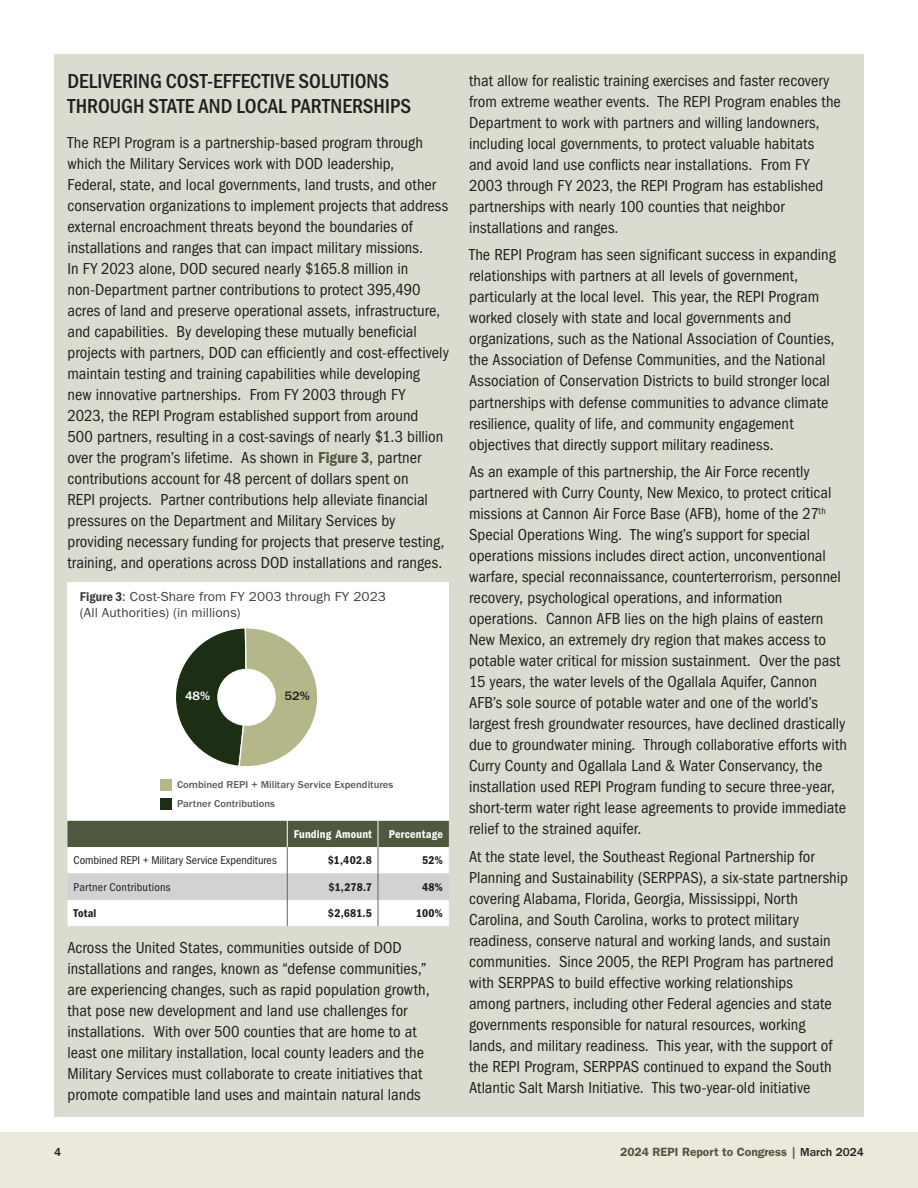
<style>
.page{position:relative;width:918px;height:1188px;background:#fff}
.page>*{position:absolute;margin:0;border:0;box-sizing:border-box;transform-origin:0 0}
.Callout_Heading_NEW{font:500 21px/25.2px "Franklin Gothic URW Cond";color:#231f20}
.Call_Out_Text_NEW{font:condensed 16.5px/21px "ITC Franklin Gothic Std";color:#231f20}
.Figure_Caption{font:13.2px/15.8px "ITC Franklin Gothic Std";letter-spacing:.005em;color:#3e3e3f}
.t1{font:500 12.6px "Franklin Gothic URW";color:#fff}
.t2{font:500 12.6px "Franklin Gothic URW";color:#231f20}
.t3{font:600 12px "ITC Franklin Gothic Std";color:#50583e}
.t4{font:500 12px "ITC Franklin Gothic Std";color:#231f20}
.table_text{font:condensed 11.7px "ITC Franklin Gothic Std";letter-spacing:.005em;color:#231f20}
.TABLE_TOTALS{font:11.7px "Franklin Gothic URW Con Dem";letter-spacing:.02em;color:#231f20}
.Table_Header{font:11.7px "Franklin Gothic URW Con Dem";letter-spacing:.015em;color:#fff}
.table_text-2{font:11.7px "ITC Franklin Gothic Std Dm Cd";letter-spacing:.015em;color:#231f20}
.t5{font:500 10.35px "ITC Franklin Gothic Std";color:#57585a}
.s1{font-family:"Franklin Gothic URW Con Dem";font-stretch:normal;color:#50583e}
.s2{font-family:"Franklin Gothic URW Con Dem"}
.s3{font-weight:500;color:#57585a}
.s4{font-weight:500;color:#231f20}
</style>
<div class="page">
<div style="left:0;top:1132px;width:918px;height:56px;background:#eae9db"></div>
<div style="left:54px;top:54px;width:810px;height:1063px;background:#d9dcce"></div>
<div style="left:68px;top:582px;width:381px;height:239px;background:#fff"></div>
<svg style="left:176px;top:628px;width:141px;height:138px"></svg>
<div style="left:160px;top:798px;width:12px;height:11px;background:#1c2f14"></div>
<div style="left:160px;top:779px;width:12px;height:12px;background:#b4b78a"></div>
<div style="left:217px;top:669px;width:59px;height:57px;background:#fff;border-radius:50%"></div>
<svg style="left:68px;top:821px;width:381px;height:105px"></svg>
<p class="Callout_Heading_NEW" style="left:68px;top:67px;width:345px">DELIVERING COST-EFFECTIVE SOLUTIONS<br>THROUGH STATE AND LOCAL PARTNERSHIPS</p>
<p class="Call_Out_Text_NEW" style="left:68px;top:132px;width:383px">The REPI Program is a partnership-based program through which the Military Services work with DOD leadership,<br>Federal, state, and local governments, land trusts, and other conservation organizations to implement projects that address external encroachment threats beyond the boundaries of installations and ranges that can impact military missions.<br>In FY 2023 alone, DOD secured nearly $165.8 million in non-Department partner contributions to protect 395,490 acres of land and preserve operational assets, infrastructure, and capabilities. By developing these mutually beneficial projects with partners, DOD can efficiently and cost-effectively maintain testing and training capabilities while developing<br>new innovative partnerships. From FY 2003 through FY<br>2023, the REPI Program established support from around<br>500 partners, resulting in a cost-savings of nearly $1.3 billion over the program’s lifetime. As shown in <span class="s1">Figure 3</span>, partner contributions account for 48 percent of dollars spent on<br>REPI projects. Partner contributions help alleviate financial pressures on the Department and Military Services by providing necessary funding for projects that preserve testing, training, and operations across DOD installations and ranges.</p>
<p class="Figure_Caption" style="left:80px;top:588px;width:307px"><span class="s2">Figure 3</span>: Cost-Share from FY 2003 through FY 2023 (All Authorities) (in millions)</p>
<p class="t1" style="left:185px;top:688px;width:27px">48%</p>
<p class="t2" style="left:285px;top:688px;width:27px">52%</p>
<p class="t5" style="left:177px;top:779px;width:218px">Combined REPI + Military Service Expenditures</p>
<p class="t5" style="left:177px;top:798px;width:99px">Partner Contributions</p>
<p class="Table_Header" style="left:294px;top:826px;width:80px">Funding Amount</p>
<p class="Table_Header" style="left:389px;top:826px;width:56px">Percentage</p>
<p class="table_text" style="left:74px;top:854px;width:205px">Combined REPI + Military Service Expenditures</p>
<p class="TABLE_TOTALS" style="left:328px;top:852px;width:46px">$1,402.8</p>
<p class="TABLE_TOTALS" style="left:422px;top:852px;width:22px">52%</p>
<p class="table_text" style="left:74px;top:880px;width:99px">Partner Contributions</p>
<p class="TABLE_TOTALS" style="left:329px;top:879px;width:45px">$1,278.7</p>
<p class="TABLE_TOTALS" style="left:422px;top:879px;width:22px">48%</p>
<p class="table_text-2" style="left:74px;top:906px;width:24px">Total</p>
<p class="TABLE_TOTALS" style="left:328px;top:905px;width:46px">$2,681.5</p>
<p class="TABLE_TOTALS" style="left:416px;top:905px;width:28px">100%</p>
<p class="Call_Out_Text_NEW" style="left:68px;top:937px;width:364px">Across the United States, communities outside of DOD installations and ranges, known as “defense communities,” are experiencing changes, such as rapid population growth, that pose new development and land use challenges for installations. With over 500 counties that are home to at least one military installation, local county leaders and the Military Services must collaborate to create initiatives that promote compatible land uses and maintain natural lands</p>
<p class="Call_Out_Text_NEW" style="left:469px;top:70px;width:373px">that allow for realistic training exercises and faster recovery from extreme weather events. The REPI Program enables the Department to work with partners and willing landowners, including local governments, to protect valuable habitats and avoid land use conflicts near installations. From FY 2003 through FY 2023, the REPI Program has established partnerships with nearly 100 counties that neighbor installations and ranges.</p>
<p class="Call_Out_Text_NEW" style="left:469px;top:245px;width:368px">The REPI Program has seen significant success in expanding relationships with partners at all levels of government, particularly at the local level. This year, the REPI Program worked closely with state and local governments and organizations, such as the National Association of Counties, the Association of Defense Communities, and the National Association of Conservation Districts to build stronger local partnerships with defense communities to advance climate resilience, quality of life, and community engagement objectives that directly support military readiness.</p>
<p class="Call_Out_Text_NEW" style="left:469px;top:461px;width:380px">As an example of this partnership, the Air Force recently partnered with Curry County, New Mexico, to protect critical missions at Cannon Air Force Base (AFB), home of the 27<sup>th </sup>Special Operations Wing. The wing’s support for special operations missions includes direct action, unconventional warfare, special reconnaissance, counterterrorism, personnel recovery, psychological operations, and information operations. Cannon AFB lies on the high plains of eastern New Mexico, an extremely dry region that makes access to potable water critical for mission sustainment. Over the past 15 years, the water levels of the Ogallala Aquifer, Cannon AFB’s sole source of potable water and one of the world’s largest fresh groundwater resources, have declined drastically due to groundwater mining. Through collaborative efforts with Curry County and Ogallala Land &amp; Water Conservancy, the installation used REPI Program funding to secure three-year, short-term water right lease agreements to provide immediate relief to the strained aquifer.</p>
<p class="Call_Out_Text_NEW" style="left:469px;top:846px;width:380px">At the state level, the Southeast Regional Partnership for Planning and Sustainability (SERPPAS), a six-state partnership covering Alabama, Florida, Georgia, Mississippi, North Carolina, and South Carolina, works to protect military readiness, conserve natural and working lands, and sustain communities. Since 2005, the REPI Program has partnered with SERPPAS to build effective working relationships<br>among partners, including other Federal agencies and state governments responsible for natural resources, working<br>lands, and military readiness. This year, with the support of the REPI Program, SERPPAS continued to expand the South Atlantic Salt Marsh Initiative. This two-year-old initiative</p>
<p class="t4" style="left:54px;top:1145px;width:9px">4</p>
<p class="t3" style="left:620px;top:1145px;width:245px">2024 REPI Report to Congress <span class="s3">|</span> <span class="s4">March 2024</span></p>
</div>
